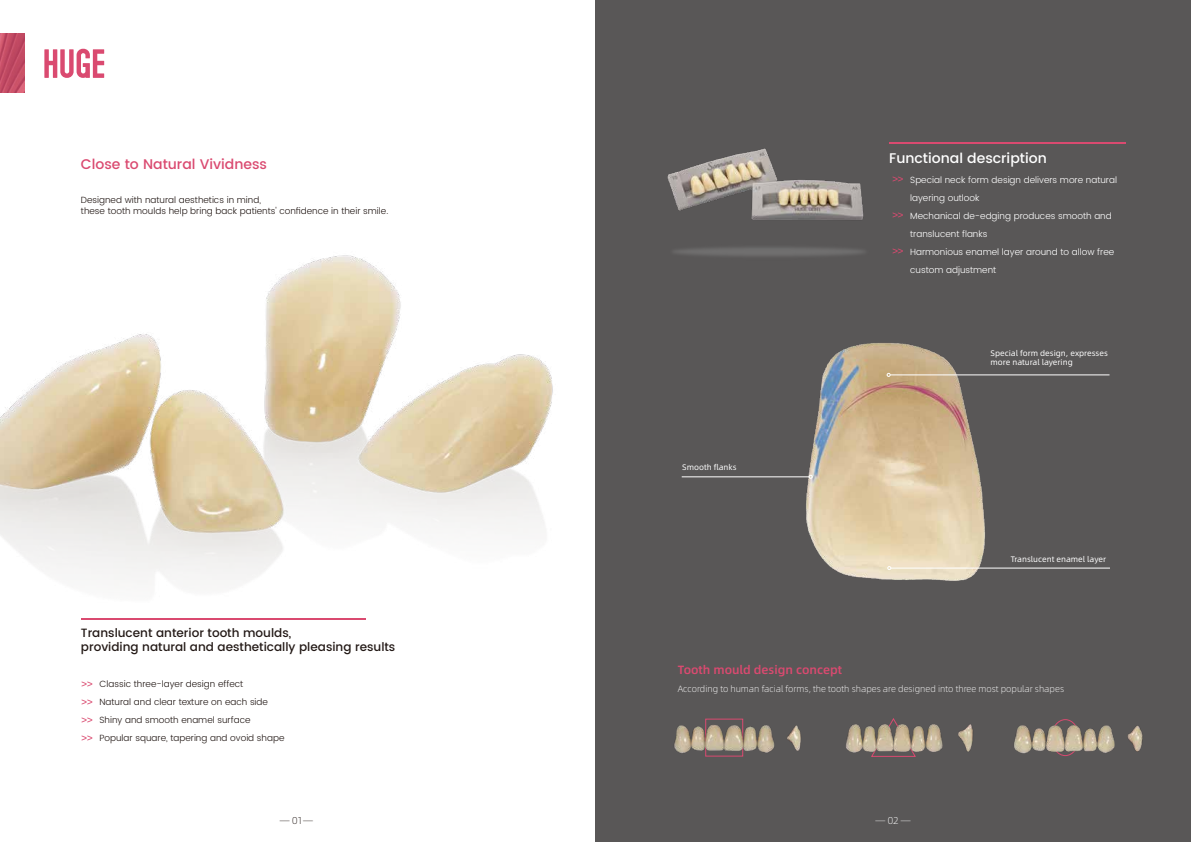
<style>
.page{position:relative;width:1191px;height:842px;background:#fff}
.page>*{position:absolute;margin:0;border:0;box-sizing:border-box;transform-origin:0 0}
.t1{font:500 14px "Poppins";color:#da4a70}
.t2{font:500 14px "Poppins";color:#fff}
.t3{font:500 12px/14.4px "Poppins";color:#221815}
.t4{font:12px "Alibaba Pu Hui Ti M";color:#da4a70}
.t5{font:10px/18px "Alibaba Pu Hui Ti R";color:#da4a70;text-align:justify}
.t6{font:10px "Alibaba Pu Hui Ti L";color:#221815}
.t7{font:10px "Alibaba Pu Hui Ti L";color:#fff}
.t8{font:300 9px/18px "Poppins";color:#221815}
.t9{font:300 9px/18px "Poppins";color:#fff}
.t10{font:9px "Alibaba Pu Hui Ti L";color:#fff}
.t11{font:8px/9.6px "Alibaba Pu Hui Ti R";color:#fff}
</style>
<div class="page">
<div style="left:595px;top:0;width:596px;height:842px;background:#595757"></div>
<img style="left:798px;top:343px;width:194px;height:238px">
<img style="left:0;top:34px;width:24px;height:59px">
<svg style="left:44px;top:49px;width:60px;height:29px"></svg>
<img style="left:674px;top:247px;width:190px;height:9px">
<hr style="left:81px;top:618px;width:285px;height:2px;background:#da4a70">
<hr style="left:889px;top:142px;width:236px;height:1px;background:#da4a70">
<hr style="left:890px;top:375px;width:219px;height:1px;background:#fff">
<hr style="left:890px;top:568px;width:220px;height:1px;background:#fff">
<hr style="left:681px;top:477px;width:128px;height:1px;background:#fff">
<svg style="left:887px;top:373px;width:3px;height:4px"></svg>
<svg style="left:887px;top:566px;width:4px;height:4px"></svg>
<img style="left:0;top:255px;width:553px;height:328px">
<img style="left:667px;top:148px;width:197px;height:72px">
<img style="left:674px;top:718px;width:127px;height:39px">
<img style="left:846px;top:718px;width:127px;height:39px">
<img style="left:1014px;top:719px;width:129px;height:37px">
<h1 class="t1" style="left:81px;top:154px;width:188px">Close to Natural Vividness</h1>
<p class="t8" style="left:81px;top:195px;width:309px;line-height:10.8px">Designed with natural aesthetics in mind,<br>these tooth moulds help bring back patients' confidence in their smile.</p>
<h2 class="t3" style="left:81px;top:626px;width:316px">Translucent anterior tooth moulds,<br>providing natural and aesthetically pleasing results</h2>
<p class="t8" style="left:99px;top:675px;width:186px">Classic three-layer design effect<br>Natural and clear texture on each side Shiny and smooth enamel surface Popular square, tapering and ovoid shape</p>
<p class="t5" style="left:81px;top:674px;width:13px">&gt;&gt; &gt;&gt; &gt;&gt; &gt;&gt;</p>
<h1 class="t2" style="left:889px;top:148px;width:159px">Functional description</h1>
<p class="t9" style="left:910px;top:171px;width:208px">Special neck form design delivers more natural layering outlook<br>Mechanical de-edging produces smooth and translucent flanks<br>Harmonious enamel layer around to allow free custom adjustment</p>
<p class="t5" style="left:892px;top:169px;width:13px">&gt;&gt;</p>
<p class="t5" style="left:892px;top:205px;width:13px">&gt;&gt;</p>
<p class="t5" style="left:892px;top:241px;width:13px">&gt;&gt;</p>
<p class="t11" style="left:682px;top:462px;width:56px">Smooth flanks</p>
<p class="t11" style="left:990px;top:348px;width:119px">Special form design, expresses more natural layering</p>
<p class="t11" style="left:1011px;top:554px;width:97px">Translucent enamel layer</p>
<h2 class="t4" style="left:678px;top:660px;width:166px">Tooth mould design concept</h2>
<p class="t10" style="left:678px;top:682px;width:388px">According to human facial forms, the tooth shapes are designed into three most popular shapes</p>
<p class="t6" style="left:280px;top:813px;width:34px">— 01—</p>
<p class="t7" style="left:875px;top:813px;width:37px">— 02 —</p>
</div>
